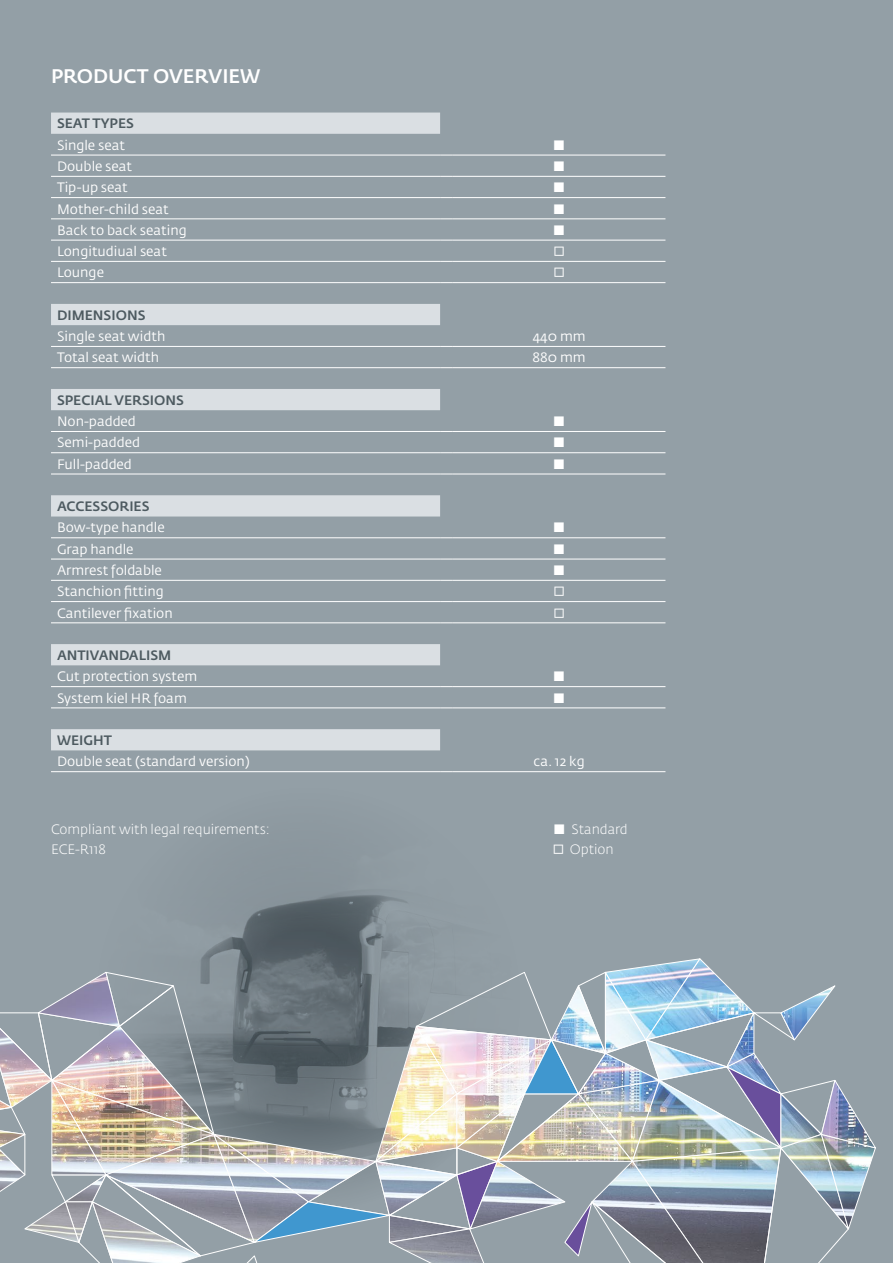
<style>
.page{position:relative;width:893px;height:1263px;background:#939fa6}
.page>*{position:absolute;margin:0;border:0;box-sizing:border-box;transform-origin:0 0}
.t1{font:500 19.5px "Fedra Sans Pro";color:#fff}
.t2{font:13.5px "Fedra Sans Pro";color:#fff}
.t3{font:500 13.5px "Fedra Sans Pro";color:#4d5a60}
.t4{font:300 13.5px/19.5px "Fedra Sans Pro";color:#fff}
.s1{font-weight:400}
</style>
<div class="page">
<img style="left:96px;top:787px;width:424px;height:425px;border-radius:212px">
<img style="left:0;top:958px;width:876px;height:305px">
<svg style="left:51px;top:113px;width:389px;height:637px"></svg>
<hr style="left:51px;top:155px;width:389px;height:1px;background:#fff">
<svg style="left:440px;top:155px;width:13px;height:1px"></svg>
<hr style="left:453px;top:155px;width:212px;height:1px;background:#fff">
<hr style="left:51px;top:176px;width:389px;height:1px;background:#fff">
<svg style="left:440px;top:176px;width:13px;height:1px"></svg>
<hr style="left:453px;top:176px;width:212px;height:1px;background:#fff">
<hr style="left:51px;top:197px;width:389px;height:1px;background:#fff">
<svg style="left:440px;top:197px;width:13px;height:1px"></svg>
<hr style="left:453px;top:197px;width:212px;height:1px;background:#fff">
<hr style="left:51px;top:219px;width:389px;height:1px;background:#fff">
<svg style="left:440px;top:219px;width:13px;height:1px"></svg>
<hr style="left:453px;top:219px;width:212px;height:1px;background:#fff">
<hr style="left:51px;top:240px;width:389px;height:1px;background:#fff">
<svg style="left:440px;top:240px;width:13px;height:1px"></svg>
<hr style="left:453px;top:240px;width:212px;height:1px;background:#fff">
<hr style="left:51px;top:261px;width:389px;height:1px;background:#fff">
<svg style="left:440px;top:261px;width:13px;height:1px"></svg>
<hr style="left:453px;top:261px;width:212px;height:1px;background:#fff">
<hr style="left:51px;top:282px;width:389px;height:1px;background:#fff">
<svg style="left:440px;top:282px;width:13px;height:1px"></svg>
<hr style="left:453px;top:282px;width:212px;height:1px;background:#fff">
<hr style="left:51px;top:346px;width:389px;height:1px;background:#fff">
<hr style="left:51px;top:367px;width:389px;height:1px;background:#fff">
<hr style="left:51px;top:431px;width:389px;height:1px;background:#fff">
<svg style="left:440px;top:431px;width:13px;height:1px"></svg>
<hr style="left:453px;top:431px;width:212px;height:1px;background:#fff">
<hr style="left:51px;top:452px;width:389px;height:1px;background:#fff">
<svg style="left:440px;top:452px;width:13px;height:1px"></svg>
<hr style="left:453px;top:452px;width:212px;height:1px;background:#fff">
<hr style="left:51px;top:474px;width:389px;height:1px;background:#fff">
<svg style="left:440px;top:474px;width:13px;height:1px"></svg>
<hr style="left:453px;top:474px;width:212px;height:1px;background:#fff">
<svg style="left:440px;top:346px;width:13px;height:1px"></svg>
<hr style="left:453px;top:346px;width:212px;height:1px;background:#fff">
<svg style="left:440px;top:367px;width:13px;height:1px"></svg>
<hr style="left:453px;top:367px;width:212px;height:1px;background:#fff">
<hr style="left:51px;top:537px;width:389px;height:1px;background:#fff">
<svg style="left:440px;top:537px;width:13px;height:1px"></svg>
<hr style="left:453px;top:537px;width:212px;height:1px;background:#fff">
<hr style="left:51px;top:559px;width:389px;height:1px;background:#fff">
<svg style="left:440px;top:559px;width:13px;height:1px"></svg>
<hr style="left:453px;top:559px;width:212px;height:1px;background:#fff">
<hr style="left:51px;top:580px;width:389px;height:1px;background:#fff">
<svg style="left:440px;top:580px;width:13px;height:1px"></svg>
<hr style="left:453px;top:580px;width:212px;height:1px;background:#fff">
<hr style="left:51px;top:601px;width:389px;height:1px;background:#fff">
<svg style="left:440px;top:601px;width:13px;height:1px"></svg>
<hr style="left:453px;top:601px;width:212px;height:1px;background:#fff">
<hr style="left:51px;top:623px;width:389px;height:1px;background:#fff">
<svg style="left:440px;top:623px;width:13px;height:1px"></svg>
<hr style="left:453px;top:623px;width:212px;height:1px;background:#fff">
<hr style="left:51px;top:686px;width:389px;height:1px;background:#fff">
<svg style="left:440px;top:686px;width:13px;height:1px"></svg>
<hr style="left:453px;top:686px;width:212px;height:1px;background:#fff">
<hr style="left:51px;top:708px;width:389px;height:1px;background:#fff">
<svg style="left:440px;top:708px;width:13px;height:1px"></svg>
<hr style="left:453px;top:708px;width:212px;height:1px;background:#fff">
<hr style="left:51px;top:771px;width:389px;height:1px;background:#fff">
<svg style="left:440px;top:771px;width:13px;height:1px"></svg>
<hr style="left:453px;top:771px;width:212px;height:1px;background:#fff">
<h1 class="t1" style="left:51px;top:64px;width:211px">PRODUCT OVERVIEW</h1>
<p class="t3" style="left:57px;top:115px;width:78px">SEAT TYPES</p>
<p class="t2" style="left:57px;top:137px;width:70px">Single seat</p>
<p class="t2" style="left:553px;top:137px;width:14px">■</p>
<p class="t2" style="left:57px;top:158px;width:77px">Double seat</p>
<p class="t2" style="left:553px;top:158px;width:14px">■</p>
<p class="t2" style="left:57px;top:179px;width:72px">Tip-up seat</p>
<p class="t2" style="left:553px;top:179px;width:14px">■</p>
<p class="t2" style="left:57px;top:200px;width:113px">Mother-child seat</p>
<p class="t2" style="left:553px;top:200px;width:14px">■</p>
<p class="t2" style="left:57px;top:222px;width:131px">Back to back seating</p>
<p class="t2" style="left:553px;top:222px;width:14px">■</p>
<p class="t2" style="left:57px;top:243px;width:111px">Longitudiual seat</p>
<p class="t2" style="left:554px;top:243px;width:12px">□</p>
<p class="t2" style="left:57px;top:264px;width:49px">Lounge</p>
<p class="t2" style="left:554px;top:264px;width:12px">□</p>
<p class="t3" style="left:57px;top:307px;width:90px">DIMENSIONS</p>
<p class="t2" style="left:57px;top:328px;width:110px">Single seat width</p>
<p class="t2" style="left:533px;top:328px;width:55px">440 mm</p>
<p class="t2" style="left:57px;top:349px;width:104px">Total seat width</p>
<p class="t2" style="left:533px;top:349px;width:55px">880 mm</p>
<p class="t3" style="left:57px;top:392px;width:128px">SPECIAL VERSIONS</p>
<p class="t2" style="left:57px;top:413px;width:80px">Non-padded</p>
<p class="t2" style="left:553px;top:413px;width:14px">■</p>
<p class="t2" style="left:57px;top:434px;width:85px">Semi-padded</p>
<p class="t2" style="left:553px;top:434px;width:14px">■</p>
<p class="t2" style="left:57px;top:455px;width:76px">Full-padded</p>
<p class="t2" style="left:553px;top:455px;width:14px">■</p>
<p class="t3" style="left:57px;top:498px;width:94px">ACCESSORIES</p>
<p class="t2" style="left:57px;top:519px;width:109px">Bow-type handle</p>
<p class="t2" style="left:553px;top:519px;width:14px">■</p>
<p class="t2" style="left:57px;top:541px;width:78px">Grap handle</p>
<p class="t2" style="left:553px;top:541px;width:14px">■</p>
<p class="t2" style="left:57px;top:562px;width:106px">Armrest foldable</p>
<p class="t2" style="left:553px;top:562px;width:14px">■</p>
<p class="t2" style="left:57px;top:583px;width:108px">Stanchion fitting</p>
<p class="t2" style="left:554px;top:583px;width:12px">□</p>
<p class="t2" style="left:57px;top:604px;width:117px">Cantilever fixation</p>
<p class="t2" style="left:554px;top:604px;width:12px">□</p>
<p class="t3" style="left:57px;top:647px;width:116px">ANTIVANDALISM</p>
<p class="t2" style="left:57px;top:668px;width:142px">Cut protection system</p>
<p class="t2" style="left:553px;top:668px;width:14px">■</p>
<p class="t2" style="left:57px;top:689px;width:131px">System kiel HR foam</p>
<p class="t2" style="left:553px;top:689px;width:14px">■</p>
<p class="t3" style="left:57px;top:732px;width:57px">WEIGHT</p>
<p class="t2" style="left:57px;top:753px;width:194px">Double seat (standard version)</p>
<p class="t2" style="left:534px;top:753px;width:53px">ca. 12 kg</p>
<p class="t4" style="left:51px;top:820px;width:220px">Compliant with legal requirements:<br>ECE-R118</p>
<p class="t4" style="left:553px;top:820px;width:76px"><span class="s1">■</span> Standard</p>
<p class="t4" style="left:553px;top:839px;width:62px"><span class="s1">□</span> Option</p>
</div>
